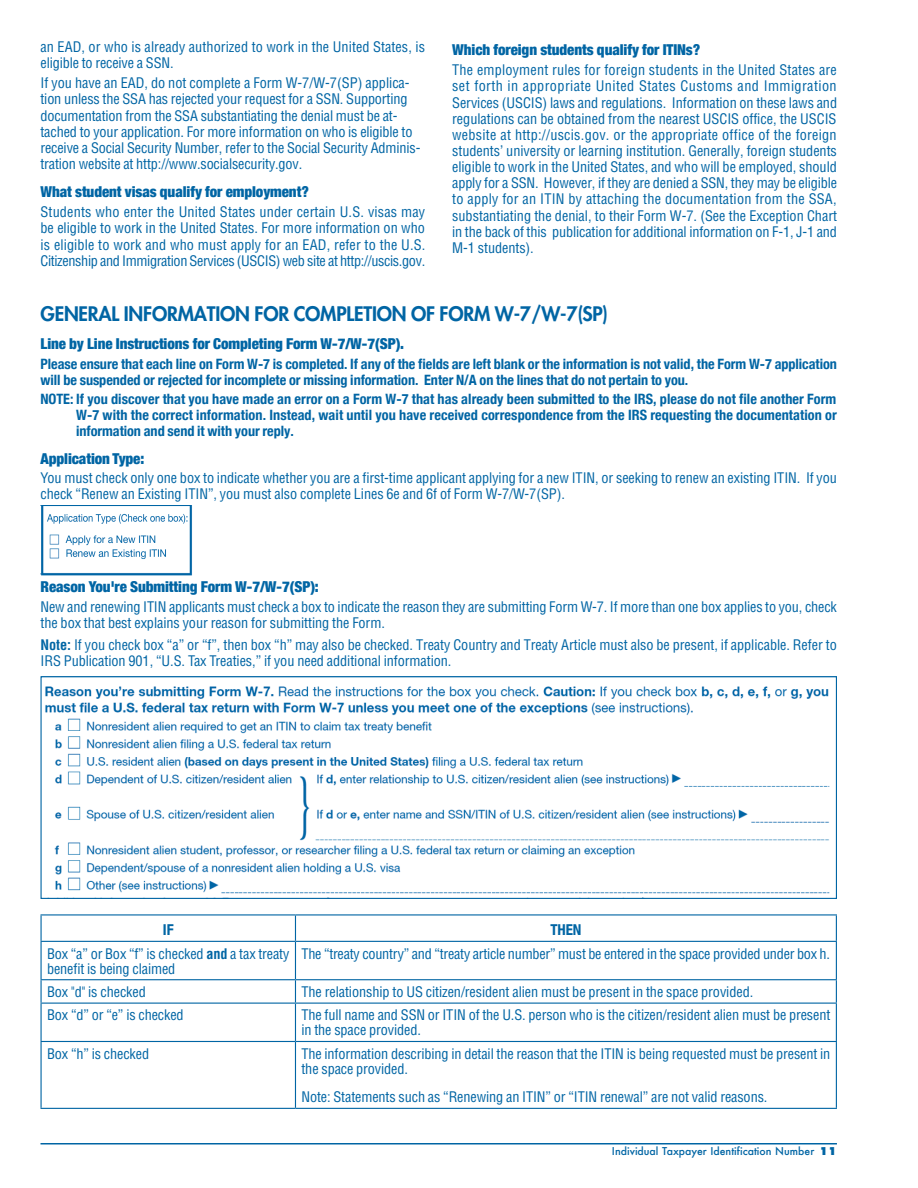
<style>
.page{position:relative;width:918px;height:1188px;background:#fff}
.page>*{position:absolute;margin:0;border:0;box-sizing:border-box;transform-origin:0 0}
.t1{font:800 19.5px "Futura";letter-spacing:-.01em;color:#0065a4}
.t2{font:900 condensed 15px "Helvetica Neue";letter-spacing:-.005em;color:#0065a4}
.t3{font:700 condensed 15px "Helvetica Neue";letter-spacing:-.005em;color:#0065a4}
.t4{font:condensed 14.25px/16.2px "Helvetica";letter-spacing:-.01em;color:#0065a4}
.t5{font:700 condensed 14.25px/15.8px "Helvetica Neue";letter-spacing:-.005em;color:#0065a4}
.t6{font:500 10.5px "Futura";color:#0065a4}
.s1{font-family:"Helvetica LT Std";font-weight:700}
.s2{font-weight:800}
</style>
<div class="page">
<hr style="left:40px;top:1143px;width:797px;height:1px;background:#0065a4">
<img style="left:40px;top:505px;width:152px;height:71px">
<img style="left:45px;top:686px;width:785px;height:208px">
<div style="left:40px;top:676px;width:797px;height:223px;border:1px solid #0065a4"></div>
<hr style="left:40px;top:916px;width:2px;height:25px;background:#0065a4">
<hr style="left:40px;top:942px;width:2px;height:37px;background:#0065a4">
<hr style="left:40px;top:980px;width:2px;height:23px;background:#0065a4">
<hr style="left:40px;top:1004px;width:2px;height:37px;background:#0065a4">
<hr style="left:40px;top:1042px;width:2px;height:66px;background:#0065a4">
<hr style="left:40px;top:914px;width:255px;height:2px;background:#0065a4">
<hr style="left:295px;top:914px;width:542px;height:2px;background:#0065a4">
<svg style="left:295px;top:916px;width:1px;height:25px"></svg>
<svg style="left:836px;top:916px;width:1px;height:25px"></svg>
<hr style="left:295px;top:942px;width:1px;height:37px;background:#0065a4">
<hr style="left:836px;top:942px;width:1px;height:37px;background:#0065a4">
<svg style="left:295px;top:980px;width:1px;height:23px"></svg>
<svg style="left:836px;top:980px;width:1px;height:23px"></svg>
<hr style="left:295px;top:1004px;width:1px;height:37px;background:#0065a4">
<hr style="left:836px;top:1004px;width:1px;height:37px;background:#0065a4">
<hr style="left:295px;top:1042px;width:1px;height:66px;background:#0065a4">
<hr style="left:836px;top:1042px;width:1px;height:66px;background:#0065a4">
<hr style="left:40px;top:941px;width:255px;height:1px;background:#0065a4">
<hr style="left:295px;top:941px;width:542px;height:1px;background:#0065a4">
<hr style="left:40px;top:979px;width:255px;height:1px;background:#0065a4">
<hr style="left:295px;top:979px;width:542px;height:1px;background:#0065a4">
<hr style="left:40px;top:1003px;width:255px;height:1px;background:#0065a4">
<hr style="left:295px;top:1003px;width:542px;height:1px;background:#0065a4">
<hr style="left:40px;top:1041px;width:255px;height:1px;background:#0065a4">
<hr style="left:295px;top:1041px;width:542px;height:1px;background:#0065a4">
<hr style="left:40px;top:1108px;width:255px;height:1px;background:#0065a4">
<hr style="left:295px;top:1108px;width:542px;height:1px;background:#0065a4">
<p class="t4" style="left:40px;top:39px;width:386px">an EAD, or who is already authorized to work in the United States, is eligible to receive a SSN.</p>
<p class="t4" style="left:40px;top:75px;width:381px">If you have an EAD, do not complete a Form W-7/W-7(SP) applica&shy;tion unless the SSA has rejected your request for a SSN. Supporting documentation from the SSA substantiating the denial must be at&shy;tached to your application. For more information on who is eligible to receive a Social Security Number, refer to the Social Security Adminis&shy;tration website at http://www.socialsecurity.gov.</p>
<h3 class="t2" style="left:40px;top:183px;width:270px">What student visas qualify for employment?</h3>
<p class="t4" style="left:40px;top:204px;width:386px;text-align:justify">Students who enter the United States under certain U.S. visas may be eligible to work in the United States. For more information on who is eligible to work and who must apply for an EAD, refer to the U.S.<br>Citizenship and Immigration Services (USCIS) web site at http://uscis.gov.</p>
<h3 class="t2" style="left:452px;top:41px;width:250px">Which foreign students qualify for ITINs?</h3>
<p class="t4" style="left:452px;top:62px;width:386px;text-align:justify">The employment rules for foreign students in the United States are set forth in appropriate United States Customs and Immigration Services (USCIS) laws and regulations. Information on these laws and regulations can be obtained from the nearest USCIS office, the USCIS website at http://uscis.gov. or the appropriate office of the foreign students’ university or learning institution. Generally, foreign students eligible to work in the United States, and who will be employed, should apply for a SSN. However, if they are denied a SSN, they may be eligible to apply for an ITIN by attaching the documentation from the SSA, substantiating the denial, to their Form W-7. (See the Exception Chart in the back of this publication for additional information on F-1, J-1 and M-1 students).</p>
<h2 class="t1" style="left:40px;top:301px;width:569px">GENERAL INFORMATION FOR COMPLETION OF FORM W-7/W-7(SP)</h2>
<h3 class="t2" style="left:40px;top:335px;width:365px">Line by Line Instructions for Completing Form W-7/W-7(SP).</h3>
<p class="t5" style="left:40px;top:356px;width:798px">Please ensure that each line on Form W-7 is completed. If any of the fields are left blank or the information is not valid, the Form W-7 application will be suspended or rejected for incomplete or missing information. Enter N/A on the lines that do not pertain to you.</p>
<p class="t5" style="left:76px;top:391px;width:762px;text-align:justify;text-indent:-36px">NOTE: If you discover that you have made an error on a Form W-7 that has already been submitted to the IRS, please do not file another Form W-7 with the correct information. Instead, wait until you have received correspondence from the IRS requesting the documentation or information and send it with your reply.</p>
<h3 class="t2" style="left:40px;top:449px;width:105px">Application Type:</h3>
<p class="t4" style="left:40px;top:470px;width:798px;line-height:15.8px">You must check only one box to indicate whether you are a first-time applicant applying for a new ITIN, or seeking to renew an existing ITIN. If you check “Renew an Existing ITIN”, you must also complete Lines 6e and 6f of Form W-7/W-7(SP).</p>
<h3 class="t2" style="left:40px;top:578px;width:280px">Reason You're Submitting Form W-7/W-7(SP):</h3>
<p class="t4" style="left:40px;top:599px;width:798px;line-height:15.8px">New and renewing ITIN applicants must check a box to indicate the reason they are submitting Form W-7. If more than one box applies to you, check the box that best explains your reason for submitting the Form.</p>
<p class="t4" style="left:40px;top:637px;width:798px;line-height:15.8px"><span class="s1">Note:</span> If you check box “a” or “f”, then box “h” may also be checked. Treaty Country and Treaty Article must also be present, if applicable. Refer to<br>IRS Publication 901, “U.S. Tax Treaties,” if you need additional information.</p>
<p class="t3" style="left:163px;top:921px;width:12px">IF</p>
<p class="t3" style="left:550px;top:921px;width:33px">THEN</p>
<p class="t4" style="left:47px;top:946px;width:244px;line-height:15px">Box “a” or Box “f” is checked <span class="s1">and</span> a tax treaty benefit is being claimed</p>
<p class="t4" style="left:301px;top:945px;width:530px">The “treaty country” and “treaty article number” must be entered in the space provided under box h.</p>
<p class="t4" style="left:47px;top:984px;width:100px">Box "d" is checked</p>
<p class="t4" style="left:301px;top:984px;width:453px">The relationship to US citizen/resident alien must be present in the space provided.</p>
<p class="t4" style="left:47px;top:1007px;width:138px">Box “d” or “e” is checked</p>
<p class="t4" style="left:301px;top:1008px;width:530px;line-height:15px">The full name and SSN or ITIN of the U.S. person who is the citizen/resident alien must be present in the space provided.</p>
<p class="t4" style="left:47px;top:1045px;width:104px">Box “h” is checked</p>
<p class="t4" style="left:301px;top:1046px;width:530px;line-height:15px">The information describing in detail the reason that the ITIN is being requested must be present in the space provided.</p>
<p class="t4" style="left:301px;top:1089px;width:467px">Note: Statements such as “Renewing an ITIN” or “ITIN renewal” are not valid reasons.</p>
<p class="t6" style="left:612px;top:1144px;width:227px">Individual Taxpayer Identification Number <span class="s2">11</span></p>
</div>
